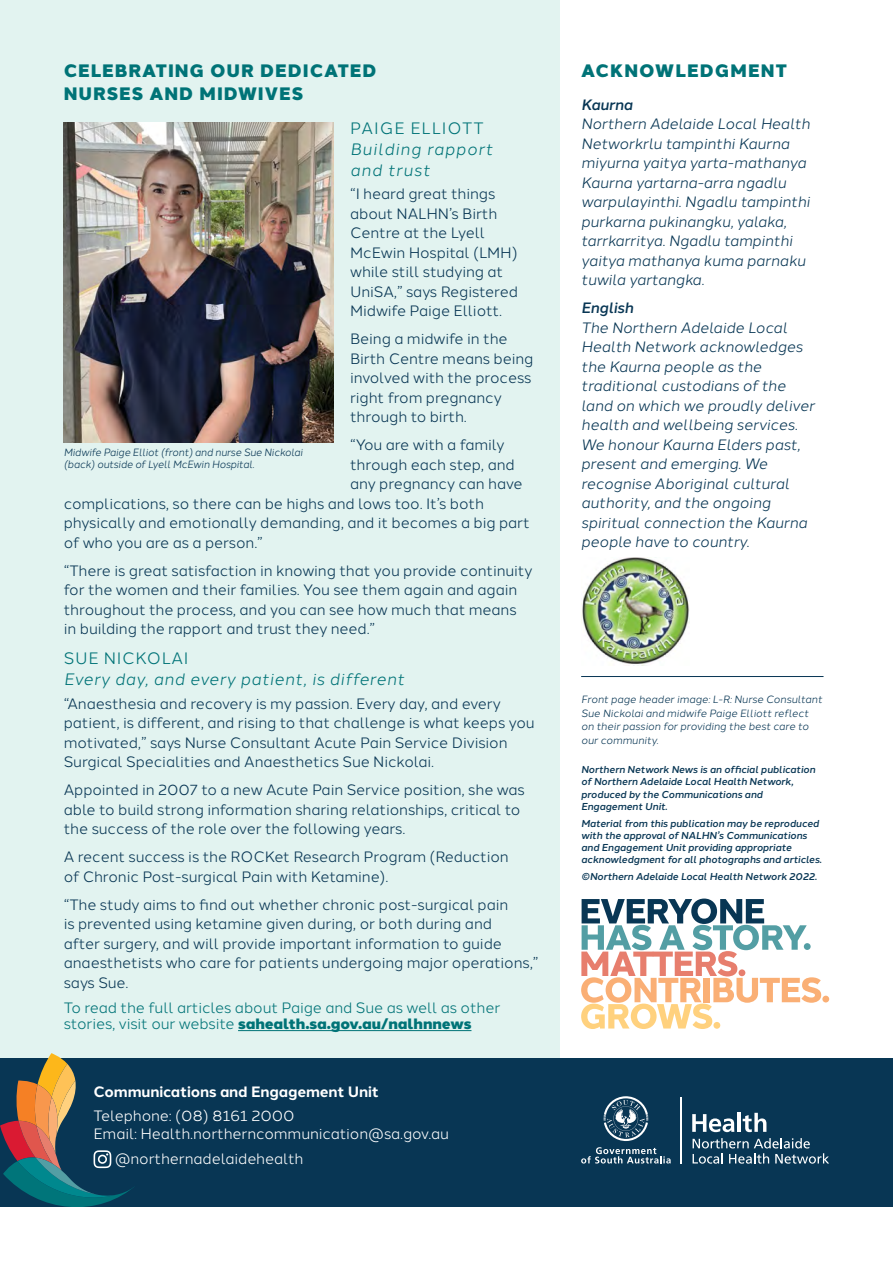
<style>
.page{position:relative;width:893px;height:1263px;background:#fff}
.page>*{position:absolute;margin:0;border:0;box-sizing:border-box;transform-origin:0 0}
.t1{font:900 18px/22.5px "Halcom";letter-spacing:.05em;color:#007377}
.t2{font:italic 16.5px "Halcom";letter-spacing:.03em;color:#007377}
.t3{font:italic 16.5px/21px "Halcom";letter-spacing:.05em;color:#007377}
.t4{font:16.5px "Halcom";letter-spacing:.06em;color:#007377}
.t5{font:16.5px "Halcom";letter-spacing:.04em;color:#007377}
.t6{font:15px/19.5px "Halcom";letter-spacing:-.01em;color:#083654}
.t7{font:italic 15px/19.5px "Halcom";letter-spacing:-.01em;color:#083654}
.t8{font:15px/16.5px "Halcom";letter-spacing:-.01em;color:#007377}
.t9{font:15px/18px "Halcom";letter-spacing:-.01em;color:#fff}
.t10{font:700 15px "Halcom";letter-spacing:-.01em;color:#fff}
.t11{font:italic 500 15px "Halcom";letter-spacing:-.01em;color:#083654}
.t12{font:italic 10.5px/13.5px "Halcom";letter-spacing:-.01em;color:#083654}
.t13{font:italic 500 10.05px/12.3px "Halcom";letter-spacing:-.01em;color:#083654}
.s1{font-weight:900}
</style>
<div class="page">
<div style="left:0;top:0;width:560px;height:1064px;background:#e2f3f0"></div>
<div style="left:0;top:1059px;width:893px;height:204px;background:#083654"></div>
<hr style="left:680px;top:1097px;width:1px;height:66px;background:#fff">
<svg style="left:692px;top:1114px;width:42px;height:18px"></svg>
<hr style="left:737px;top:1113px;width:3px;height:19px;background:#fff">
<svg style="left:743px;top:1113px;width:23px;height:19px"></svg>
<svg style="left:693px;top:1138px;width:136px;height:26px"></svg>
<svg style="left:581px;top:1147px;width:90px;height:16px"></svg>
<svg style="left:603px;top:1096px;width:45px;height:45px"></svg>
<svg style="left:0;top:1053px;width:137px;height:154px"></svg>
<div style="left:0;top:1207px;width:893px;height:56px;background:#fff"></div>
<hr style="left:581px;top:676px;width:242px;height:1px;background:#083654">
<hr style="left:238px;top:1030px;width:233px;height:1px;background:#007377">
<hr style="left:892px;top:0;width:1px;height:1263px;background:#083654">
<div style="left:822px;top:996px;width:7px;height:6px;background:#faaf75;border-radius:50%"></div>
<svg style="left:581px;top:898px;width:240px;height:131px"></svg>
<div style="left:713px;top:1022px;width:7px;height:7px;background:#ffd17e;border-radius:50%"></div>
<img style="left:581px;top:557px;width:108px;height:108px">
<img style="left:64px;top:122px;width:269px;height:320px">
<p class="t1" style="left:64px;top:59px;width:314px">CELEBRATING OUR DEDICATED<br>NURSES AND MIDWIVES</p>
<p class="t4" style="left:350px;top:115px;width:135px">PAIGE ELLIOTT</p>
<p class="t3" style="left:350px;top:137px;width:144px">Building rapport and trust</p>
<p class="t6" style="left:350px;top:183px;width:169px">“I heard great things about NALHN’s Birth<br>Centre at the Lyell<br>McEwin Hospital (LMH) while still studying at<br>UniSA,” says Registered<br>Midwife Paige Elliott.</p>
<p class="t6" style="left:350px;top:328px;width:185px">Being a midwife in the<br>Birth Centre means being involved with the process right from pregnancy through to birth.</p>
<p class="t6" style="left:350px;top:434px;width:156px">“You are with a family</p>
<p class="t6" style="left:350px;top:453px;width:166px">through each step, and</p>
<p class="t6" style="left:350px;top:473px;width:174px">any pregnancy can have</p>
<p class="t6" style="left:64px;top:492px;width:422px">complications, so there can be highs and lows too. It’s both</p>
<p class="t6" style="left:64px;top:512px;width:468px">physically and emotionally demanding, and it becomes a big part</p>
<p class="t6" style="left:64px;top:531px;width:201px">of who you are as a person.”</p>
<p class="t6" style="left:64px;top:559px;width:470px">“There is great satisfaction in knowing that you provide continuity for the women and their families. You see them again and again throughout the process, and you can see how much that means in building the rapport and trust they need.”</p>
<p class="t5" style="left:64px;top:645px;width:126px">SUE NICKOLAI</p>
<p class="t2" style="left:64px;top:666px;width:342px">Every day, and every patient, is different</p>
<p class="t6" style="left:64px;top:692px;width:472px">“Anaesthesia and recovery is my passion. Every day, and every patient, is different, and rising to that challenge is what keeps you motivated,” says Nurse Consultant Acute Pain Service Division Surgical Specialities and Anaesthetics Sue Nickolai.</p>
<p class="t6" style="left:64px;top:779px;width:463px">Appointed in 2007 to a new Acute Pain Service position, she was able to build strong information sharing relationships, critical to the success of the role over the following years.</p>
<p class="t6" style="left:64px;top:846px;width:447px">A recent success is the ROCKet Research Program (Reduction of Chronic Post-surgical Pain with Ketamine).</p>
<p class="t6" style="left:64px;top:893px;width:476px">“The study aims to find out whether chronic post-surgical pain<br>is prevented using ketamine given during, or both during and<br>after surgery, and will provide important information to guide anaesthetists who care for patients undergoing major operations,” says Sue.</p>
<p class="t8" style="left:64px;top:998px;width:438px">To read the full articles about Paige and Sue as well as other stories, visit our website <span class="s1">sahealth.sa.gov.au/nalhnnews</span></p>
<p class="t12" style="left:64px;top:446px;width:240px;line-height:12px">Midwife Paige Elliot (front) and nurse Sue Nickolai (back) outside of Lyell McEwin Hospital.</p>
<p class="t10" style="left:94px;top:1079px;width:287px">Communications and Engagement Unit</p>
<p class="t9" style="left:94px;top:1106px;width:357px">Telephone: (08) 8161 2000<br>Email: Health.northerncommunication@sa.gov.au</p>
<p class="t9" style="left:115px;top:1148px;width:190px">@northernadelaidehealth</p>
<p class="t1" style="left:581px;top:59px;width:207px">ACKNOWLEDGMENT</p>
<p class="t11" style="left:581px;top:92px;width:53px">Kaurna</p>
<p class="t7" style="left:581px;top:113px;width:230px">Northern Adelaide Local Health<br>Networkrlu tampinthi Kaurna miyurna yaitya yarta-mathanya<br>Kaurna yartarna-arra ngadlu warpulayinthi. Ngadlu tampinthi purkarna pukinangku, yalaka, tarrkarritya. Ngadlu tampinthi yaitya mathanya kuma parnaku tuwila yartangka.</p>
<p class="t11" style="left:581px;top:296px;width:54px">English</p>
<p class="t7" style="left:581px;top:316px;width:235px">The Northern Adelaide Local<br>Health Network acknowledges the Kaurna people as the traditional custodians of the land on which we proudly deliver health and wellbeing services.<br>We honour Kaurna Elders past, present and emerging. We recognise Aboriginal cultural authority, and the ongoing spiritual connection the Kaurna people have to country.</p>
<p class="t12" style="left:581px;top:692px;width:243px">Front page header image: L-R: Nurse Consultant Sue Nickolai and midwife Paige Elliott reflect on their passion for providing the best care to our community.</p>
<p class="t13" style="left:581px;top:763px;width:236px">Northern Network News is an official publication of Northern Adelaide Local Health Network, produced by the Communications and Engagement Unit.</p>
<p class="t13" style="left:581px;top:816px;width:242px">Material from this publication may be reproduced with the approval of NALHN’s Communications and Engagement Unit providing appropriate acknowledgment for all photographs and articles.</p>
<p class="t13" style="left:581px;top:869px;width:237px">©Northern Adelaide Local Health Network 2022.</p>
</div>
